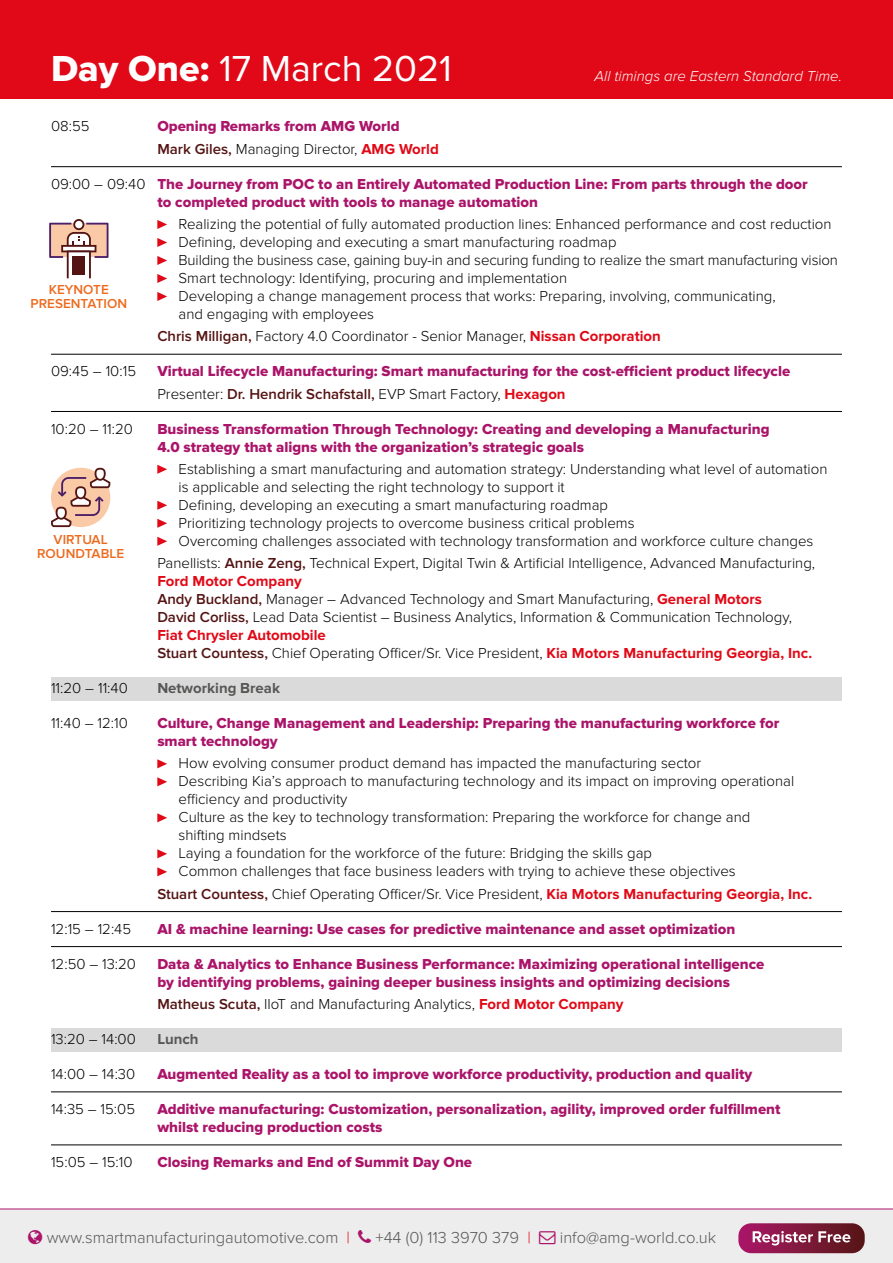
<style>
.page{position:relative;width:893px;height:1263px;background:#fff}
.page>*{position:absolute;margin:0;border:0;box-sizing:border-box;transform-origin:0 0}
.t1{font:37.5px "Proxima Nova";color:#fff}
.t2{font:300 16.5px "Proxima Nova";color:#575756}
.t3{font:300 15px/18px "Proxima Nova";color:#000}
.t4{font:15px/18px "Proxima Nova Extrabld";color:#aa1469}
.t5{font:italic 300 15px "Proxima Nova";color:#fff}
.t6{font:700 15px "Proxima Nova";color:#575756}
.t7{font:600 13.5px/13.5px "Proxima Nova";color:#ed6b1f;text-align:center}
.s1{font-family:"Proxima Nova Extrabld"}
.s2{font-weight:600;color:#541413}
.s3{font-weight:700;color:#e10917}
.s4{font-family:"Proxima Nova";font-weight:300;color:#000}
.s5{color:#e10917}
</style>
<div class="page">
<div style="left:0;top:0;width:893px;height:98px;background:#e10917"></div>
<svg style="left:51px;top:468px;width:59px;height:59px"></svg>
<svg style="left:49px;top:219px;width:59px;height:59px"></svg>
<hr style="left:51px;top:166px;width:791px;height:1px;background:#000">
<hr style="left:51px;top:354px;width:791px;height:1px;background:#000">
<hr style="left:51px;top:411px;width:791px;height:1px;background:#000">
<div style="left:51px;top:677px;width:791px;height:23px;background:#dadada"></div>
<hr style="left:51px;top:911px;width:791px;height:1px;background:#000">
<hr style="left:51px;top:946px;width:791px;height:1px;background:#000">
<div style="left:51px;top:1028px;width:791px;height:23px;background:#dadada"></div>
<hr style="left:51px;top:1091px;width:791px;height:1px;background:#000">
<hr style="left:51px;top:1144px;width:791px;height:1px;background:#000">
<svg style="left:157px;top:220px;width:10px;height:9px"></svg>
<svg style="left:157px;top:238px;width:10px;height:9px"></svg>
<svg style="left:157px;top:256px;width:10px;height:9px"></svg>
<svg style="left:157px;top:274px;width:10px;height:9px"></svg>
<svg style="left:157px;top:292px;width:10px;height:9px"></svg>
<svg style="left:157px;top:465px;width:10px;height:9px"></svg>
<svg style="left:157px;top:501px;width:10px;height:9px"></svg>
<svg style="left:157px;top:519px;width:10px;height:9px"></svg>
<svg style="left:157px;top:537px;width:10px;height:9px"></svg>
<svg style="left:157px;top:759px;width:10px;height:9px"></svg>
<svg style="left:157px;top:777px;width:10px;height:9px"></svg>
<svg style="left:157px;top:813px;width:10px;height:9px"></svg>
<svg style="left:157px;top:849px;width:10px;height:9px"></svg>
<svg style="left:157px;top:867px;width:10px;height:9px"></svg>
<div style="left:0;top:1209px;width:893px;height:54px;background:#ededed"></div>
<hr style="left:0;top:1208px;width:893px;height:1px;background:#aa1469">
<svg style="left:738px;top:1223px;width:127px;height:30px"></svg>
<svg style="left:753px;top:1231px;width:97px;height:14px"></svg>
<h1 class="t1" style="left:51px;top:47px;width:402px"><span class="s1">Day One:</span> 17 March 2021</h1>
<p class="t5" style="left:594px;top:67px;width:249px">All timings are Eastern Standard Time.</p>
<p class="t3" style="left:51px;top:118px;width:40px">08:55</p>
<p class="t4" style="left:157px;top:118px;width:244px">Opening Remarks from AMG World</p>
<p class="t3" style="left:157px;top:140px;width:283px"><span class="s2">Mark Giles,</span> Managing Director, <span class="s3">AMG World</span></p>
<p class="t4" style="left:157px;top:175px;width:652px;text-indent:-106px"><span class="s4">09:00 – 09:40</span> The Journey from POC to an Entirely Automated Production Line: From parts through the door to completed product with tools to manage automation</p>
<p class="t3" style="left:179px;top:215px;width:661px">Realizing the potential of fully automated production lines: Enhanced performance and cost reduction Defining, developing and executing a smart manufacturing roadmap<br>Building the business case, gaining buy-in and securing funding to realize the smart manufacturing vision Smart technology: Identifying, procuring and implementation<br>Developing a change management process that works: Preparing, involving, communicating,<br>and engaging with employees</p>
<p class="t3" style="left:157px;top:327px;width:505px"><span class="s2">Chris Milligan,</span> Factory 4.0 Coordinator - Senior Manager, <span class="s3">Nissan Corporation</span></p>
<p class="t3" style="left:51px;top:362px;width:87px">09:45 – 10:15</p>
<p class="t4" style="left:157px;top:363px;width:634px">Virtual Lifecycle Manufacturing: Smart manufacturing for the cost-efficient product lifecycle</p>
<p class="t3" style="left:157px;top:385px;width:410px">Presenter: <span class="s2">Dr. Hendrik Schafstall,</span> EVP Smart Factory, <span class="s3">Hexagon</span></p>
<p class="t3" style="left:51px;top:420px;width:83px">10:20 – 11:20</p>
<p class="t4" style="left:157px;top:420px;width:614px">Business Transformation Through Technology: Creating and developing a Manufacturing<br>4.0 strategy that aligns with the organization’s strategic goals</p>
<p class="t3" style="left:179px;top:460px;width:650px">Establishing a smart manufacturing and automation strategy: Understanding what level of automation is applicable and selecting the right technology to support it<br>Defining, developing an executing a smart manufacturing roadmap<br>Prioritizing technology projects to overcome business critical problems<br>Overcoming challenges associated with technology transformation and workforce culture changes</p>
<p class="t3" style="left:157px;top:554px;width:659px">Panellists: <span class="s2">Annie Zeng,</span> Technical Expert, Digital Twin &amp; Artificial Intelligence, Advanced Manufacturing, <span class="s3">Ford Motor Company<br></span><span class="s2">Andy Buckland,</span> Manager – Advanced Technology and Smart Manufacturing, <span class="s3">General Motors<br></span><span class="s2">David Corliss,</span> Lead Data Scientist – Business Analytics, Information &amp; Communication Technology, <span class="s3">Fiat Chrysler Automobile<br></span><span class="s2">Stuart Countess,</span> Chief Operating Officer/Sr. Vice President, <span class="s3">Kia Motors Manufacturing Georgia, Inc.</span></p>
<p class="t3" style="left:51px;top:679px;width:78px">11:20 – 11:40</p>
<p class="t6" style="left:157px;top:679px;width:124px">Networking Break</p>
<p class="t3" style="left:51px;top:714px;width:78px">11:40 – 12:10</p>
<p class="t4" style="left:157px;top:714px;width:623px">Culture, Change Management and Leadership: Preparing the manufacturing workforce for smart technology</p>
<p class="t3" style="left:179px;top:754px;width:617px">How evolving consumer product demand has impacted the manufacturing sector<br>Describing Kia’s approach to manufacturing technology and its impact on improving operational efficiency and productivity<br>Culture as the key to technology transformation: Preparing the workforce for change and shifting mindsets<br>Laying a foundation for the workforce of the future: Bridging the skills gap<br>Common challenges that face business leaders with trying to achieve these objectives</p>
<p class="t3" style="left:157px;top:885px;width:656px"><span class="s2">Stuart Countess,</span> Chief Operating Officer/Sr. Vice President, <span class="s3">Kia Motors Manufacturing Georgia, Inc.</span></p>
<p class="t3" style="left:51px;top:920px;width:82px">12:15 – 12:45</p>
<p class="t4" style="left:157px;top:920px;width:580px">AI &amp; machine learning: Use cases for predictive maintenance and asset optimization</p>
<p class="t3" style="left:51px;top:955px;width:87px">12:50 – 13:20</p>
<p class="t4" style="left:157px;top:955px;width:608px">Data &amp; Analytics to Enhance Business Performance: Maximizing operational intelligence by identifying problems, gaining deeper business insights and optimizing decisions</p>
<p class="t3" style="left:157px;top:995px;width:468px"><span class="s2">Matheus Scuta,</span> IIoT and Manufacturing Analytics, <span class="s3">Ford Motor Company</span></p>
<p class="t3" style="left:51px;top:1030px;width:86px">13:20 – 14:00</p>
<p class="t6" style="left:157px;top:1030px;width:43px">Lunch</p>
<p class="t3" style="left:51px;top:1065px;width:86px">14:00 – 14:30</p>
<p class="t4" style="left:157px;top:1065px;width:597px">Augmented Reality as a tool to improve workforce productivity, production and quality</p>
<p class="t3" style="left:51px;top:1100px;width:86px">14:35 – 15:05</p>
<p class="t4" style="left:157px;top:1100px;width:625px">Additive manufacturing: Customization, personalization, agility, improved order fulfillment whilst reducing production costs</p>
<p class="t3" style="left:51px;top:1153px;width:83px">15:05 – 15:10</p>
<p class="t4" style="left:157px;top:1153px;width:316px">Closing Remarks and End of Summit Day One</p>
<p class="t7" style="left:31px;top:283px;width:98px">KEYNOTE<br>PRESENTATION</p>
<p class="t7" style="left:37px;top:533px;width:88px">VIRTUAL<br>ROUNDTABLE</p>
<p class="t2" style="left:47px;top:1228px;width:305px">www.smartmanufacturingautomotive.com <span class="s5">|</span></p>
<p class="t2" style="left:376px;top:1228px;width:157px">+44 (0) 113 3970 379 <span class="s5">|</span></p>
<p class="t2" style="left:560px;top:1228px;width:158px">info@amg-world.co.uk</p>
</div>
